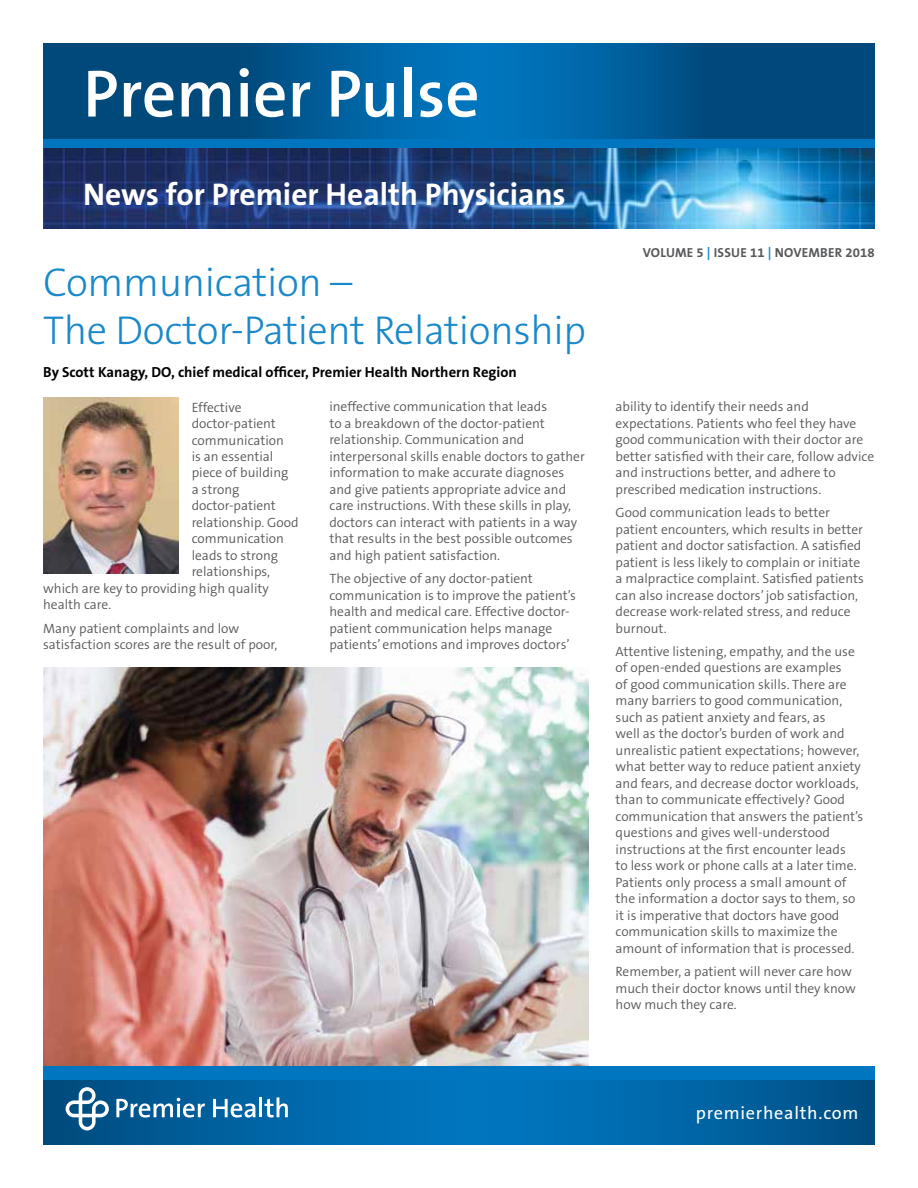
<style>
.page{position:relative;width:918px;height:1188px;background:#fff}
.page>*{position:absolute;margin:0;border:0;box-sizing:border-box;transform-origin:0 0}
.t1{font:600 67.5px "The Sans B6";color:#fff}
.t2{font:300 40.5px/48px "The Sans B3";letter-spacing:-.01em;color:#1a88c9}
.t3{font:700 31.5px "The Sans B7";color:#fff}
.t4{font:18px "The Sans B5 Plain";letter-spacing:.04em;color:#fff}
.t5{font:700 14.7px "The Sans B7";color:#000}
.t6{font:300 13.5px/16.5px "The Sans B4";color:#58595b}
.t7{font:700 13.2px "The Sans B7";letter-spacing:.015em;color:#58595b}
.s1{color:#1a88c9}
</style>
<div class="page">
<img style="left:43px;top:668px;width:546px;height:398px">
<svg style="left:43px;top:43px;width:832px;height:96px;background:#005791"></svg>
<div style="left:43px;top:139px;width:832px;height:13px;background:#0076c0"></div>
<img style="left:43px;top:149px;width:832px;height:80px">
<svg style="left:43px;top:1080px;width:832px;height:65px;background:#0065a5"></svg>
<div style="left:43px;top:1066px;width:832px;height:14px;background:#0076c0"></div>
<svg style="left:66px;top:1087px;width:43px;height:43px"></svg>
<svg style="left:116px;top:1098px;width:89px;height:20px"></svg>
<svg style="left:213px;top:1099px;width:42px;height:19px"></svg>
<hr style="left:260px;top:1097px;width:2px;height:20px;background:#fff">
<svg style="left:265px;top:1097px;width:23px;height:21px"></svg>
<img style="left:43px;top:398px;width:135px;height:175px">
<h1 class="t1" style="left:83px;top:57px;width:398px">Premier Pulse</h1>
<h3 class="t3" style="left:83px;top:178px;width:484px">News for Premier Health Physicians</h3>
<h2 class="t2" style="left:43px;top:260px;width:544px">Communication –<br>The Doctor-Patient Relationship</h2>
<p class="t5" style="left:43px;top:364px;width:475px">By Scott Kanagy, DO, chief medical officer, Premier Health Northern Region</p>
<p class="t6" style="left:192px;top:399px;width:51px">Effective</p>
<p class="t6" style="left:192px;top:416px;width:86px">doctor-patient</p>
<p class="t6" style="left:192px;top:432px;width:94px">communication</p>
<p class="t6" style="left:192px;top:449px;width:83px">is an essential</p>
<p class="t6" style="left:192px;top:465px;width:98px">piece of building</p>
<p class="t6" style="left:192px;top:482px;width:49px">a strong</p>
<p class="t6" style="left:192px;top:498px;width:86px">doctor-patient</p>
<p class="t6" style="left:192px;top:515px;width:108px">relationship. Good</p>
<p class="t6" style="left:192px;top:531px;width:94px">communication</p>
<p class="t6" style="left:192px;top:548px;width:88px">leads to strong</p>
<p class="t6" style="left:192px;top:564px;width:80px">relationships,</p>
<p class="t6" style="left:43px;top:581px;width:227px">which are key to providing high quality</p>
<p class="t6" style="left:43px;top:597px;width:70px">health care.</p>
<p class="t6" style="left:43px;top:620px;width:236px">Many patient complaints and low satisfaction scores are the result of poor,</p>
<p class="t6" style="left:329px;top:399px;width:257px">ineffective communication that leads<br>to a breakdown of the doctor-patient relationship. Communication and interpersonal skills enable doctors to gather information to make accurate diagnoses and give patients appropriate advice and care instructions. With these skills in play, doctors can interact with patients in a way that results in the best possible outcomes and high patient satisfaction.</p>
<p class="t6" style="left:329px;top:571px;width:248px">The objective of any doctor-patient communication is to improve the patient’s health and medical care. Effective doctor&shy;patient communication helps manage patients’ emotions and improves doctors’</p>
<p class="t7" style="left:643px;top:245px;width:233px">VOLUME 5 <span class="s1">|</span> ISSUE 11 <span class="s1">|</span> NOVEMBER 2018</p>
<p class="t6" style="left:616px;top:399px;width:260px">ability to identify their needs and expectations. Patients who feel they have good communication with their doctor are better satisfied with their care, follow advice and instructions better, and adhere to prescribed medication instructions.</p>
<p class="t6" style="left:616px;top:505px;width:250px">Good communication leads to better patient encounters, which results in better patient and doctor satisfaction. A satisfied patient is less likely to complain or initiate a malpractice complaint. Satisfied patients can also increase doctors’ job satisfaction, decrease work-related stress, and reduce burnout.</p>
<p class="t6" style="left:616px;top:643px;width:249px">Attentive listening, empathy, and the use of open-ended questions are examples<br>of good communication skills. There are many barriers to good communication, such as patient anxiety and fears, as<br>well as the doctor’s burden of work and unrealistic patient expectations; however, what better way to reduce patient anxiety and fears, and decrease doctor workloads, than to communicate effectively? Good communication that answers the patient’s questions and gives well-understood instructions at the first encounter leads<br>to less work or phone calls at a later time.<br>Patients only process a small amount of the information a doctor says to them, so it is imperative that doctors have good communication skills to maximize the amount of information that is processed.</p>
<p class="t6" style="left:616px;top:964px;width:242px">Remember, a patient will never care how much their doctor knows until they know how much they care.</p>
<h3 class="t4" style="left:696px;top:1103px;width:164px">premierhealth.com</h3>
</div>
